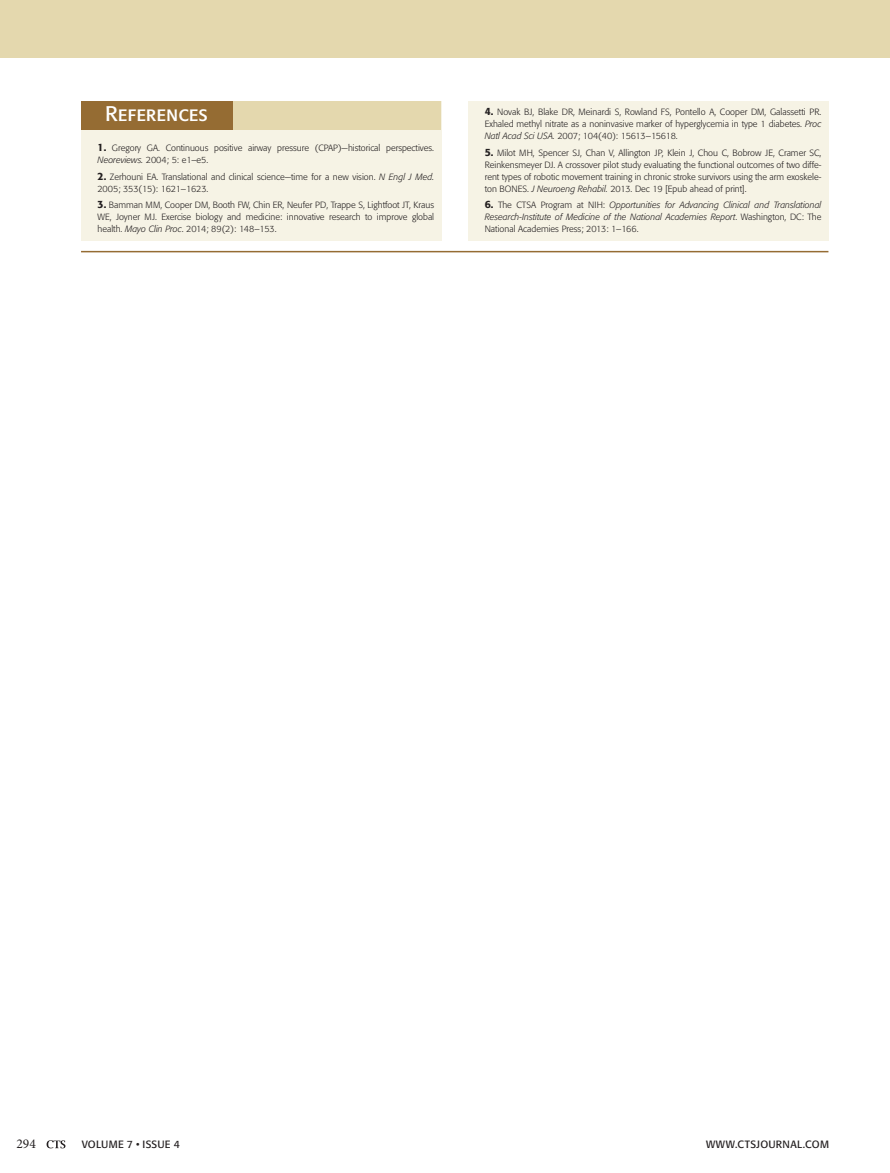
<style>
.page{position:relative;width:890px;height:1173px;background:#fff}
.page>*{position:absolute;margin:0;border:0;box-sizing:border-box;transform-origin:0 0}
.RefTitle{font:21px "Formata Regular SC";color:#fff}
.t1{font:13.5px "Minion Pro";color:#231f20}
.t2{font:10.5px "Formata";letter-spacing:.025em;color:#231f20}
.Ref{font:300 9px/12px "Formata";color:#231f20;text-align:justify}
.Ref-2{font:italic 300 9px/12px "Formata";color:#231f20;text-align:justify}
.s1{font-weight:500;font-size:10.5px}
.s2{font-style:italic}
.s3{font-weight:500;font-style:normal;font-size:10.5px}
.s4{font-style:normal}
</style>
<div class="page">
<svg style="left:47px;top:1140px;width:18px;height:8px"></svg>
<div style="left:0;top:0;width:890px;height:58px;background:#e4d8ae"></div>
<div style="left:468px;top:101px;width:360px;height:140px;background:#f6f3e5"></div>
<div style="left:81px;top:101px;width:360px;height:140px;background:#f6f3e5"></div>
<div style="left:81px;top:101px;width:161px;height:29px;background:#956c33"></div>
<div style="left:233px;top:101px;width:208px;height:29px;background:#e4d8ae"></div>
<hr style="left:81px;top:251px;width:747px;height:1px;background:#956c33">
<p class="RefTitle" style="left:105px;top:101px;width:104px">References</p>
<p class="Ref" style="left:98px;top:142px;width:338px"><span class="s1">1.</span> Gregory GA. Continuous positive airway pressure (CPAP)—historical perspectives.<br><span class="s2">Neoreviews.</span> 2004; 5: e1–e5.</p>
<p class="Ref" style="left:98px;top:171px;width:338px"><span class="s1">2.</span> Zerhouni EA. Translational and clinical science—time for a new vision. <span class="s2">N Engl J Med.<br></span>2005; 353(15): 1621–1623.</p>
<p class="Ref" style="left:98px;top:199px;width:338px"><span class="s1">3.</span> Bamman MM, Cooper DM, Booth FW, Chin ER, Neufer PD, Trappe S, Lightfoot JT, Kraus WE, Joyner MJ. Exercise biology and medicine: innovative research to improve global health. <span class="s2">Mayo Clin Proc</span>. 2014; 89(2): 148–153.</p>
<p class="Ref" style="left:485px;top:106px;width:338px"><span class="s1">4.</span> Novak BJ, Blake DR, Meinardi S, Rowland FS, Pontello A, Cooper DM, Galassetti PR.<br>Exhaled methyl nitrate as a noninvasive marker of hyperglycemia in type 1 diabetes. <span class="s2">Proc Natl Acad Sci USA.</span> 2007; 104(40): 15613–15618.</p>
<p class="Ref" style="left:485px;top:147px;width:338px"><span class="s1">5.</span> Milot MH, Spencer SJ, Chan V, Allington JP, Klein J, Chou C, Bobrow JE, Cramer SC, Reinkensmeyer DJ. A crossover pilot study evaluating the functional outcomes of two diffe&shy;rent types of robotic movement training in chronic stroke survivors using the arm exoskele&shy;ton BONES. <span class="s2">J Neuroeng Rehabil.</span> 2013. Dec 19 [Epub ahead of print].</p>
<p class="Ref-2" style="left:485px;top:199px;width:338px"><span class="s3">6.</span> <span class="s4">The CTSA Program at NIH:</span> Opportunities for Advancing Clinical and Translational Research-Institute of Medicine of the National Academies Report<span class="s4">. Washington, DC: The National Academies Press; 2013: 1–166.</span></p>
<h2 class="t1" style="left:17px;top:1136px;width:21px">294</h2>
<p class="t2" style="left:82px;top:1138px;width:100px">VOLUME 7 • ISSUE 4</p>
<p class="t2" style="left:706px;top:1138px;width:124px">WWW.CTSJOURNAL.COM</p>
</div>
